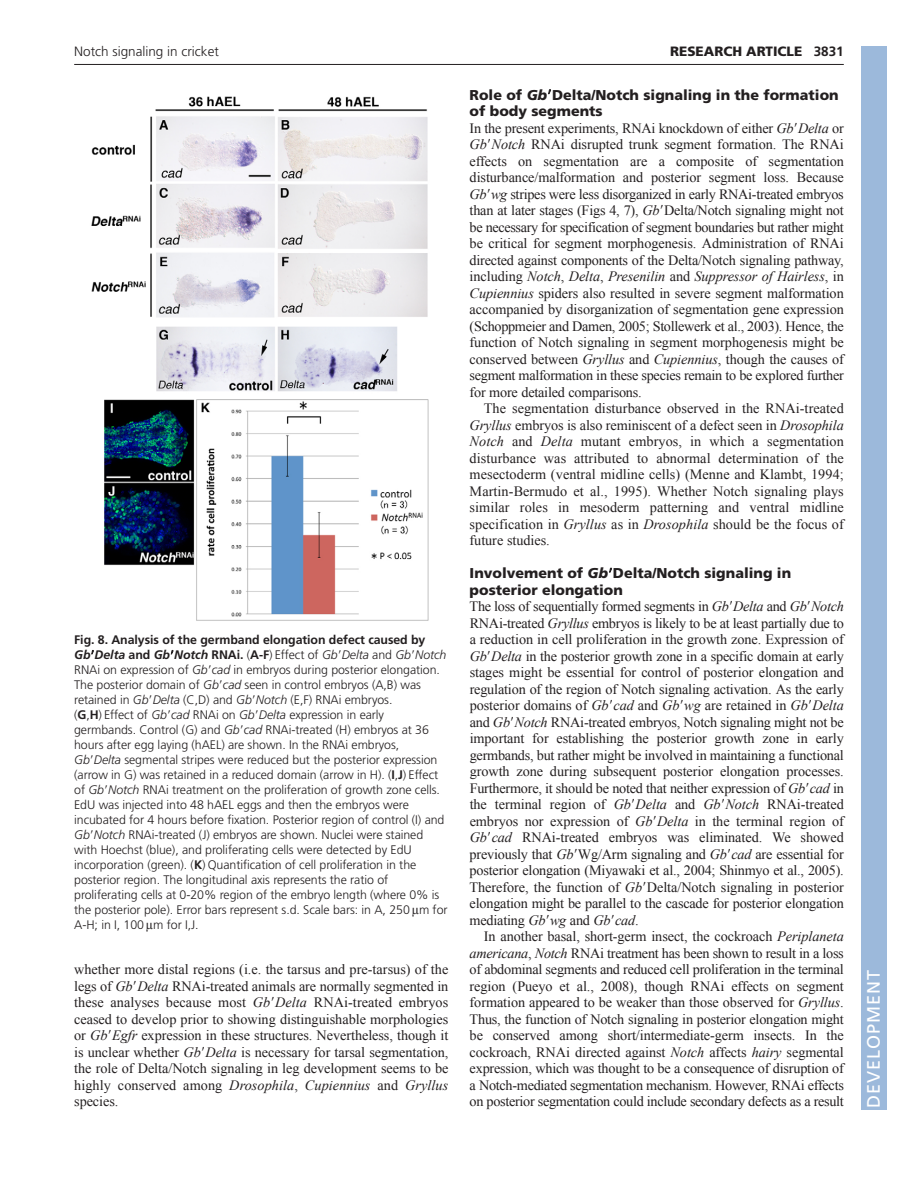
<style>
.page{position:relative;width:918px;height:1188px;background:#fff}
.page>*{position:absolute;margin:0;border:0;box-sizing:border-box;transform-origin:0 0}
.t1{font:18px "Frutiger LT Std";letter-spacing:.055em;color:#fff}
.t2{font:14.25px/16.5px "Times New Roman";letter-spacing:-.015em;color:#231f20;text-align:justify}
.t3{font:900 14.25px/16.5px "Frutiger LT Std";color:#231f20}
.t4{font:300 13.5px "Frutiger LT Std";color:#231f20}
.t5{font:900 13.5px "Frutiger LT Std";color:#231f20}
.t6{font:300 12.3px/15px "Frutiger LT Std";letter-spacing:-.005em;color:#231f20}
.s1{font-weight:700}
.s2{font-weight:700;font-style:italic}
.s3{font-family:"Mathematical Pi One";font-weight:400}
.s4{font-style:italic}
.s5{font-family:"Mathematical Pi One"}
</style>
<div class="page">
<hr style="left:74px;top:64px;width:770px;height:1px;background:#231f20">
<img style="left:91px;top:96px;width:338px;height:525px">
<div style="left:861px;top:46px;width:25px;height:1064px;background:#9cb9db"></div>
<p class="t4" style="left:74px;top:46px;width:146px">Notch signaling in cricket</p>
<p class="t5" style="left:670px;top:46px;width:175px">RESEARCH ARTICLE <span class="s1">3831</span></p>
<p class="t6" style="left:74px;top:633px;width:375px"><span class="s1">Fig. 8. Analysis of the germband elongation defect caused by </span><span class="s2">Gb</span><span class="s3">-</span><span class="s2">Delta</span> <span class="s1">and</span> <span class="s2">Gb</span><span class="s3">-</span><span class="s2">Notch</span> <span class="s1">RNAi.</span> (<span class="s1">A-F</span>) Effect of <span class="s4">Gb</span><span class="s3">-</span><span class="s4">Delta</span> and <span class="s4">Gb</span><span class="s3">-</span><span class="s4">Notch </span>RNAi on expression of <span class="s4">Gb</span><span class="s3">-</span><span class="s4">cad</span> in embryos during posterior elongation.<br>The posterior domain of <span class="s4">Gb</span><span class="s3">-</span><span class="s4">cad</span> seen in control embryos (A,B) was retained in <span class="s4">Gb</span><span class="s3">-</span><span class="s4">Delta</span> (C,D) and <span class="s4">Gb</span><span class="s3">-</span><span class="s4">Notch</span> (E,F) RNAi embryos.<br>(<span class="s1">G</span>,<span class="s1">H</span>) Effect of <span class="s4">Gb</span><span class="s3">-</span><span class="s4">cad</span> RNAi on <span class="s4">Gb</span><span class="s3">-</span><span class="s4">Delta</span> expression in early germbands. Control (G) and <span class="s4">Gb</span><span class="s3">-</span><span class="s4">cad</span> RNAi-treated (H) embryos at 36 hours after egg laying (hAEL) are shown. In the RNAi embryos, <span class="s4">Gb</span><span class="s3">-</span><span class="s4">Delta</span> segmental stripes were reduced but the posterior expression (arrow in G) was retained in a reduced domain (arrow in H). (<span class="s1">I</span>,<span class="s1">J</span>) Effect of <span class="s4">Gb</span><span class="s3">-</span><span class="s4">Notch</span> RNAi treatment on the proliferation of growth zone cells.<br>EdU was injected into 48 hAEL eggs and then the embryos were incubated for 4 hours before fixation. Posterior region of control (I) and <span class="s4">Gb</span><span class="s3">-</span><span class="s4">Notch</span> RNAi-treated (J) embryos are shown. Nuclei were stained with Hoechst (blue), and proliferating cells were detected by EdU incorporation (green). (<span class="s1">K</span>) Quantification of cell proliferation in the posterior region. The longitudinal axis represents the ratio of proliferating cells at 0-20% region of the embryo length (where 0% is the posterior pole). Error bars represent s.d. Scale bars: in A, 250 m for A-H; in I, 100 m for I,J.</p>
<p class="t2" style="left:74px;top:961px;width:376px">whether more distal regions (i.e. the tarsus and pre-tarsus) of the legs of <span class="s4">Gb</span><span class="s5">-</span><span class="s4">Delta</span> RNAi-treated animals are normally segmented in these analyses because most <span class="s4">Gb</span><span class="s5">-</span><span class="s4">Delta</span> RNAi-treated embryos ceased to develop prior to showing distinguishable morphologies or <span class="s4">Gb</span><span class="s5">-</span><span class="s4">Egfr</span> expression in these structures. Nevertheless, though it is unclear whether <span class="s4">Gb</span><span class="s5">-</span><span class="s4">Delta</span> is necessary for tarsal segmentation, the role of Delta/Notch signaling in leg development seems to be highly conserved among <span class="s4">Drosophila</span>, <span class="s4">Cupiennius</span> and <span class="s4">Gryllus </span>species.</p>
<p class="t3" style="left:470px;top:88px;width:371px">Role of <span class="s4">Gb</span><span class="s3">-</span>Delta/Notch signaling in the formation of body segments</p>
<p class="t2" style="left:470px;top:120px;width:376px">In the present experiments, RNAi knockdown of either <span class="s4">Gb</span><span class="s5">-</span><span class="s4">Delta</span> or <span class="s4">Gb</span><span class="s5">-</span><span class="s4">Notch</span> RNAi disrupted trunk segment formation. The RNAi effects on segmentation are a composite of segmentation disturbance/malformation and posterior segment loss. Because <span class="s4">Gb</span><span class="s5">-</span><span class="s4">wg</span> stripes were less disorganized in early RNAi-treated embryos than at later stages (Figs 4, 7), <span class="s4">Gb</span><span class="s5">-</span>Delta/Notch signaling might not be necessary for specification of segment boundaries but rather might be critical for segment morphogenesis. Administration of RNAi directed against components of the Delta/Notch signaling pathway, including <span class="s4">Notch</span>, <span class="s4">Delta</span>, <span class="s4">Presenilin</span> and <span class="s4">Suppressor of Hairless</span>, in <span class="s4">Cupiennius</span> spiders also resulted in severe segment malformation accompanied by disorganization of segmentation gene expression (Schoppmeier and Damen, 2005; Stollewerk et al., 2003). Hence, the function of Notch signaling in segment morphogenesis might be conserved between <span class="s4">Gryllus</span> and <span class="s4">Cupiennius</span>, though the causes of segment malformation in these species remain to be explored further for more detailed comparisons.</p>
<p class="t2" style="left:470px;top:400px;width:376px;text-indent:14px">The segmentation disturbance observed in the RNAi-treated <span class="s4">Gryllus</span> embryos is also reminiscent of a defect seen in <span class="s4">Drosophila Notch</span> and <span class="s4">Delta</span> mutant embryos, in which a segmentation disturbance was attributed to abnormal determination of the mesectoderm (ventral midline cells) (Menne and Klambt, 1994; Martin-Bermudo et al., 1995). Whether Notch signaling plays similar roles in mesoderm patterning and ventral midline specification in <span class="s4">Gryllus</span> as in <span class="s4">Drosophila</span> should be the focus of future studies.</p>
<p class="t3" style="left:470px;top:566px;width:323px">Involvement of <span class="s4">Gb</span><span class="s3">-</span>Delta/Notch signaling in posterior elongation</p>
<p class="t2" style="left:470px;top:598px;width:376px">The loss of sequentially formed segments in <span class="s4">Gb</span><span class="s5">-</span><span class="s4">Delta</span> and <span class="s4">Gb</span><span class="s5">-</span><span class="s4">Notch </span>RNAi-treated <span class="s4">Gryllus</span> embryos is likely to be at least partially due to a reduction in cell proliferation in the growth zone. Expression of <span class="s4">Gb</span><span class="s5">-</span><span class="s4">Delta</span> in the posterior growth zone in a specific domain at early stages might be essential for control of posterior elongation and regulation of the region of Notch signaling activation. As the early posterior domains of <span class="s4">Gb</span><span class="s5">-</span><span class="s4">cad</span> and <span class="s4">Gb</span><span class="s5">-</span><span class="s4">wg</span> are retained in <span class="s4">Gb</span><span class="s5">-</span><span class="s4">Delta </span>and <span class="s4">Gb</span><span class="s5">-</span><span class="s4">Notch</span> RNAi-treated embryos, Notch signaling might not be important for establishing the posterior growth zone in early germbands, but rather might be involved in maintaining a functional growth zone during subsequent posterior elongation processes.<br>Furthermore, it should be noted that neither expression of <span class="s4">Gb</span><span class="s5">-</span><span class="s4">cad</span> in the terminal region of <span class="s4">Gb</span><span class="s5">-</span><span class="s4">Delta</span> and <span class="s4">Gb</span><span class="s5">-</span><span class="s4">Notch</span> RNAi-treated embryos nor expression of <span class="s4">Gb</span><span class="s5">-</span><span class="s4">Delta</span> in the terminal region of <span class="s4">Gb</span><span class="s5">-</span><span class="s4">cad</span> RNAi-treated embryos was eliminated. We showed previously that <span class="s4">Gb</span><span class="s5">-</span>Wg/Arm signaling and <span class="s4">Gb</span><span class="s5">-</span><span class="s4">cad</span> are essential for posterior elongation (Miyawaki et al., 2004; Shinmyo et al., 2005).<br>Therefore, the function of <span class="s4">Gb</span><span class="s5">-</span>Delta/Notch signaling in posterior elongation might be parallel to the cascade for posterior elongation mediating <span class="s4">Gb</span><span class="s5">-</span><span class="s4">wg</span> and <span class="s4">Gb</span><span class="s5">-</span><span class="s4">cad</span>.</p>
<p class="t2" style="left:470px;top:928px;width:376px;text-indent:14px">In another basal, short-germ insect, the cockroach <span class="s4">Periplaneta americana</span>, <span class="s4">Notch</span> RNAi treatment has been shown to result in a loss of abdominal segments and reduced cell proliferation in the terminal region (Pueyo et al., 2008), though RNAi effects on segment formation appeared to be weaker than those observed for <span class="s4">Gryllus</span>.<br>Thus, the function of Notch signaling in posterior elongation might be conserved among short/intermediate-germ insects. In the cockroach, RNAi directed against <span class="s4">Notch</span> affects <span class="s4">hairy</span> segmental expression, which was thought to be a consequence of disruption of a Notch-mediated segmentation mechanism. However, RNAi effects on posterior segmentation could include secondary defects as a result</p>
<p class="t1" style="left:863px;top:1108px;width:140px;rotate:-90deg">DEVELOPMENT</p>
</div>
